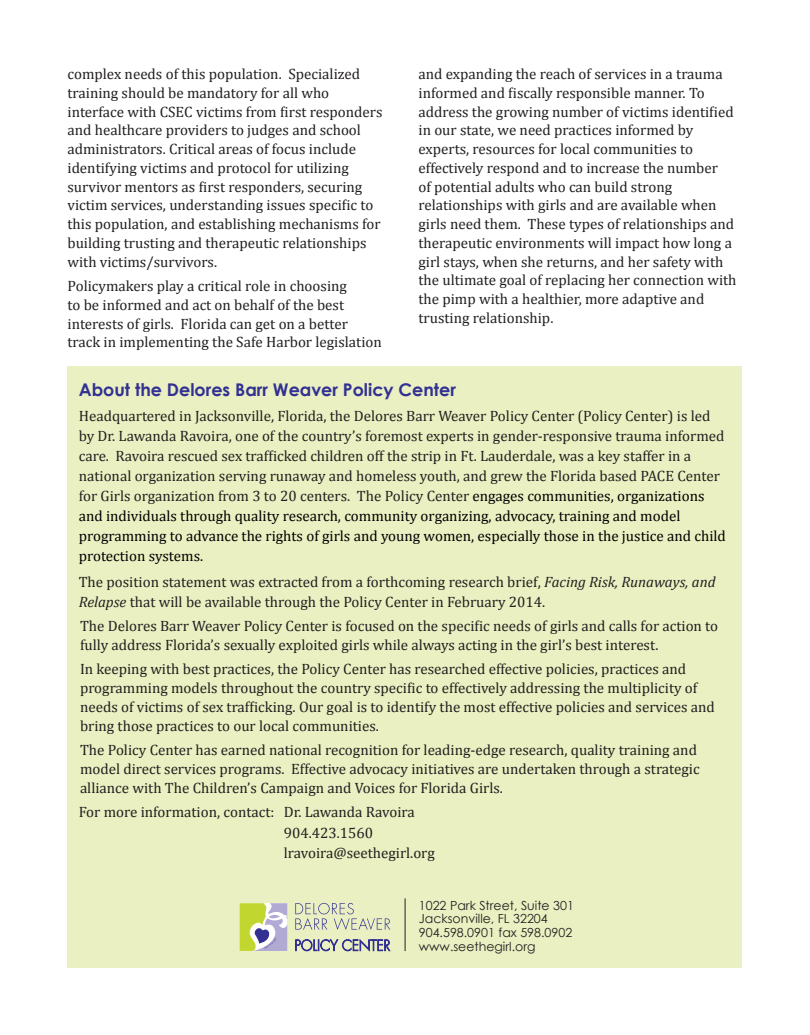
<style>
.page{position:relative;width:810px;height:1035px;background:#fff}
.page>*{position:absolute;margin:0;border:0;box-sizing:border-box;transform-origin:0 0}
.t1{font:700 17.5px "Century Gothic";color:#323092}
.List_Paragraph{font:15px/18.8px "Cambria";color:#221f1f}
.List_Paragraph-2{font:15px/20px "Cambria";color:#231f20}
.t2{font:12.5px "Century Gothic";color:#231f20}
.s1{color:#231f20}
.s2{color:#000}
.s3{font-style:italic}
</style>
<div class="page">
<div style="left:68px;top:366px;width:674px;height:602px;background:#eaf0c1"></div>
<svg style="left:295px;top:903px;width:95px;height:27px"></svg>
<svg style="left:295px;top:939px;width:96px;height:12px"></svg>
<svg style="left:239px;top:903px;width:48px;height:48px;background:#c1c89a"></svg>
<hr style="left:405px;top:898px;width:1px;height:53px;background:#231f20">
<p class="List_Paragraph" style="left:68px;top:65px;width:317px">complex needs of this population. <span class="s1">Specialized </span>training should be mandatory for all who interface with CSEC victims from first responders and healthcare providers to judges and school administrators. Critical areas of focus include identifying victims and protocol for utilizing survivor mentors as first responders, securing victim services, understanding issues specific to this population, and establishing mechanisms for building trusting and therapeutic relationships with victims/survivors.</p>
<p class="List_Paragraph" style="left:68px;top:276px;width:316px">Policymakers play a critical role in choosing<br>to be informed and act on behalf of the best interests of girls. Florida can get on a better track in implementing the Safe Harbor legislation</p>
<p class="List_Paragraph" style="left:418px;top:65px;width:320px">and expanding the reach of services in a trauma informed and fiscally responsible manner. To address the growing number of victims identified in our state, we need practices informed by experts, <span class="s1">resources for local communities to effectively respond</span> and to increase the number<br>of potential adults who can build strong relationships with girls and are available when girls need them. These types of relationships and therapeutic environments will impact how long a girl stays, when she returns, and her safety with the ultimate goal of replacing her connection with the pimp with a healthier, more adaptive and trusting relationship.</p>
<p class="t1" style="left:79px;top:376px;width:379px">About the Delores Barr Weaver Policy Center</p>
<p class="List_Paragraph-2" style="left:79px;top:406px;width:649px">Headquartered in Jacksonville, Florida, the Delores Barr Weaver Policy Center (Policy Center) is led by Dr. Lawanda Ravoira, one of the country’s foremost experts in gender-responsive trauma informed care. Ravoira rescued sex trafficked children off the strip in Ft. Lauderdale, was a key staffer in a national organization serving runaway and homeless youth, and grew the Florida based PACE Center for Girls organization from 3 to 20 centers. The Policy Center <span class="s2">engages communities, organizations and individuals through quality research, community organizing, advocacy, training and model programming to advance the rights of girls and young women, especially those in the justice and child protection systems.</span></p>
<p class="List_Paragraph-2" style="left:79px;top:572px;width:638px">The position statement was extracted from a forthcoming research brief, <span class="s3">Facing Risk, Runaways, and<br>Relapse</span> that will be available through the Policy Center in February 2014.</p>
<p class="List_Paragraph-2" style="left:80px;top:617px;width:640px;line-height:18.8px">The Delores Barr Weaver Policy Center is focused on the specific needs of girls and calls for action to fully address Florida’s sexually exploited girls while always acting in the girl’s best interest.</p>
<p class="List_Paragraph" style="left:80px;top:660px;width:636px">In keeping with best practices, the Policy Center has researched effective policies, practices and programming models throughout the country specific to effectively addressing the multiplicity of needs of victims of sex trafficking. Our goal is to identify the most effective policies and services and bring those practices to our local communities.</p>
<p class="List_Paragraph" style="left:80px;top:740px;width:621px">The Policy Center has earned national recognition for leading-edge research, quality training and model direct services programs. Effective advocacy initiatives are undertaken through a strategic alliance with The Children’s Campaign and Voices for Florida Girls.</p>
<p class="List_Paragraph" style="left:79px;top:802px;width:338px">For more information, contact: Dr. Lawanda Ravoira</p>
<p class="List_Paragraph" style="left:284px;top:823px;width:91px">904.423.1560</p>
<p class="List_Paragraph" style="left:284px;top:844px;width:153px">lravoira@seethegirl.org</p>
<p class="t2" style="left:419px;top:896px;width:157px">1022 Park Street, Suite 301</p>
<p class="t2" style="left:419px;top:910px;width:130px">Jacksonville, FL 32204</p>
<p class="t2" style="left:419px;top:924px;width:155px">904.598.0901 fax 598.0902</p>
<p class="t2" style="left:419px;top:938px;width:118px">www.seethegirl.org</p>
</div>
